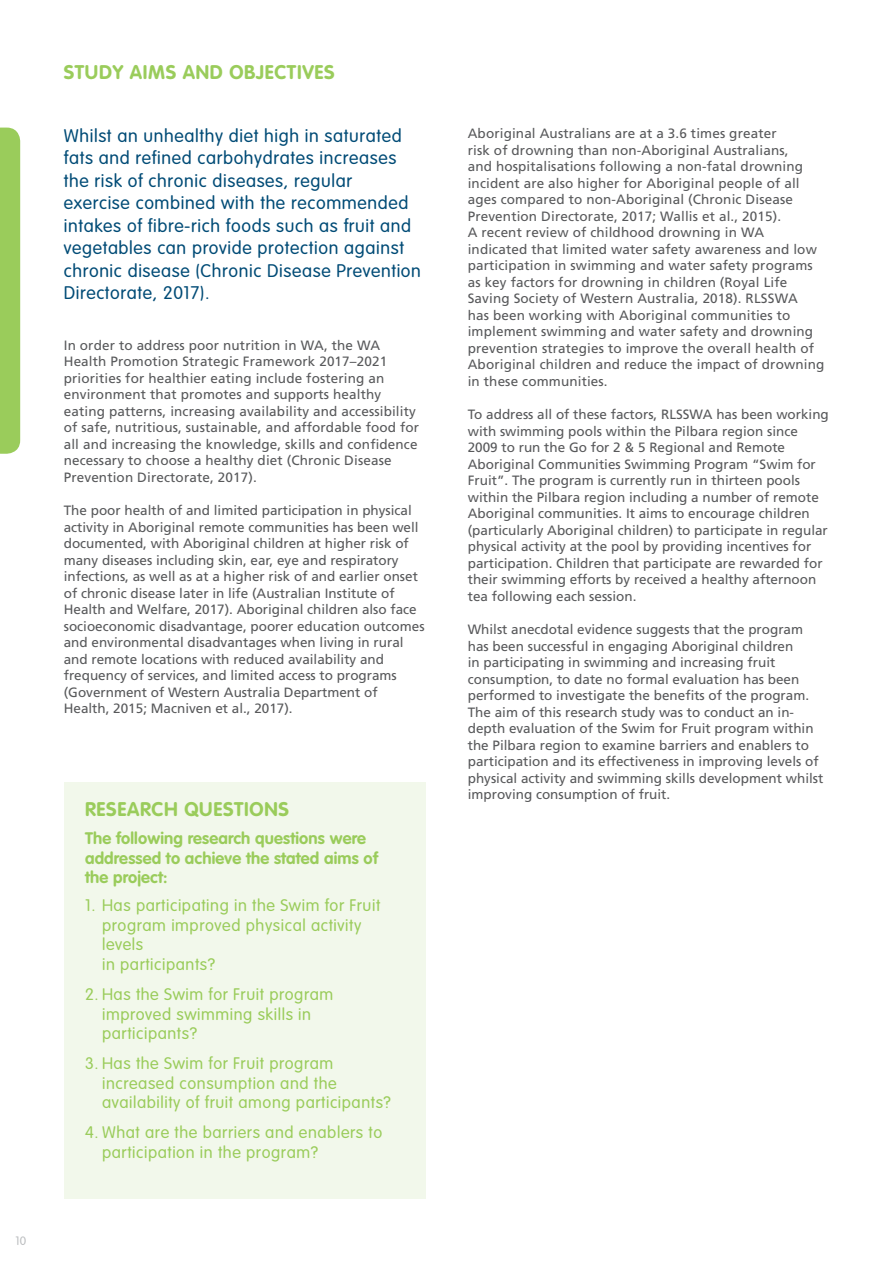
<style>
.page{position:relative;width:893px;height:1263px;background:#fff}
.page>*{position:absolute;margin:0;border:0;box-sizing:border-box;transform-origin:0 0}
.t1{font:700 19.5px "VAG Rounded";letter-spacing:.035em;color:#9acc5b}
.t2{font:300 18px/22.5px "VAG Rounded";letter-spacing:.035em;color:#004b76}
.t3{font:300 16.5px/19.5px "VAG Rounded";letter-spacing:.035em;color:#9acc5b}
.t4{font:700 16.5px/19.5px "VAG Rounded";letter-spacing:.01em;color:#9acc5b}
.t5{font:13.5px/16.5px "Frutiger";color:#58595b}
.t6{font:300 12px "VAG Rounded";color:#bcbec0}
</style>
<div class="page">
<div style="left:0;top:128px;width:20px;height:326px;background:#9acc5b"></div>
<div style="left:64px;top:782px;width:361px;height:417px;background:#f2f8eb"></div>
<p class="t6" style="left:16px;top:1233px;width:12px">10</p>
<h1 class="t1" style="left:64px;top:61px;width:272px">STUDY AIMS AND OBJECTIVES</h1>
<p class="t2" style="left:64px;top:124px;width:359px">Whilst an unhealthy diet high in saturated fats and refined carbohydrates increases the risk of chronic diseases, regular exercise combined with the recommended intakes of fibre-rich foods such as fruit and vegetables can provide protection against chronic disease (Chronic Disease Prevention Directorate, 2017).</p>
<p class="t5" style="left:64px;top:337px;width:357px">In order to address poor nutrition in WA, the WA Health Promotion Strategic Framework 2017–2021 priorities for healthier eating include fostering an environment that promotes and supports healthy eating patterns, increasing availability and accessibility of safe, nutritious, sustainable, and affordable food for all and increasing the knowledge, skills and confidence necessary to choose a healthy diet (Chronic Disease Prevention Directorate, 2017).</p>
<p class="t5" style="left:64px;top:502px;width:362px">The poor health of and limited participation in physical activity in Aboriginal remote communities has been well documented, with Aboriginal children at higher risk of many diseases including skin, ear, eye and respiratory infections, as well as at a higher risk of and earlier onset of chronic disease later in life (Australian Institute of Health and Welfare, 2017). Aboriginal children also face socioeconomic disadvantage, poorer education outcomes and environmental disadvantages when living in rural and remote locations with reduced availability and frequency of services, and limited access to programs (Government of Western Australia Department of Health, 2015; Macniven et al., 2017).</p>
<h1 class="t1" style="left:85px;top:798px;width:205px">RESEARCH QUESTIONS</h1>
<p class="t4" style="left:85px;top:828px;width:294px">The following research questions were addressed to achieve the stated aims of the project:</p>
<p class="t3" style="left:102px;top:896px;width:280px;text-indent:-17px">1. Has participating in the Swim for Fruit program improved physical activity levels<br>in participants?</p>
<p class="t3" style="left:102px;top:984px;width:233px;text-indent:-17px">2. Has the Swim for Fruit program improved swimming skills in participants?</p>
<p class="t3" style="left:102px;top:1053px;width:290px;text-indent:-17px">3. Has the Swim for Fruit program increased consumption and the availability of fruit among participants?</p>
<p class="t3" style="left:102px;top:1123px;width:282px;text-indent:-17px">4. What are the barriers and enablers to participation in the program?</p>
<p class="t5" style="left:468px;top:125px;width:358px">Aboriginal Australians are at a 3.6 times greater<br>risk of drowning than non-Aboriginal Australians,<br>and hospitalisations following a non-fatal drowning incident are also higher for Aboriginal people of all ages compared to non-Aboriginal (Chronic Disease Prevention Directorate, 2017; Wallis et al., 2015).<br>A recent review of childhood drowning in WA indicated that limited water safety awareness and low participation in swimming and water safety programs as key factors for drowning in children (Royal Life Saving Society of Western Australia, 2018). RLSSWA<br>has been working with Aboriginal communities to implement swimming and water safety and drowning prevention strategies to improve the overall health of Aboriginal children and reduce the impact of drowning in these communities.</p>
<p class="t5" style="left:468px;top:406px;width:363px">To address all of these factors, RLSSWA has been working with swimming pools within the Pilbara region since 2009 to run the Go for 2 &amp; 5 Regional and Remote Aboriginal Communities Swimming Program “Swim for Fruit”. The program is currently run in thirteen pools within the Pilbara region including a number of remote Aboriginal communities. It aims to encourage children (particularly Aboriginal children) to participate in regular physical activity at the pool by providing incentives for participation. Children that participate are rewarded for their swimming efforts by received a healthy afternoon tea following each session.</p>
<p class="t5" style="left:468px;top:621px;width:357px">Whilst anecdotal evidence suggests that the program has been successful in engaging Aboriginal children<br>in participating in swimming and increasing fruit consumption, to date no formal evaluation has been performed to investigate the benefits of the program.<br>The aim of this research study was to conduct an in&shy;depth evaluation of the Swim for Fruit program within the Pilbara region to examine barriers and enablers to participation and its effectiveness in improving levels of physical activity and swimming skills development whilst improving consumption of fruit.</p>
</div>
